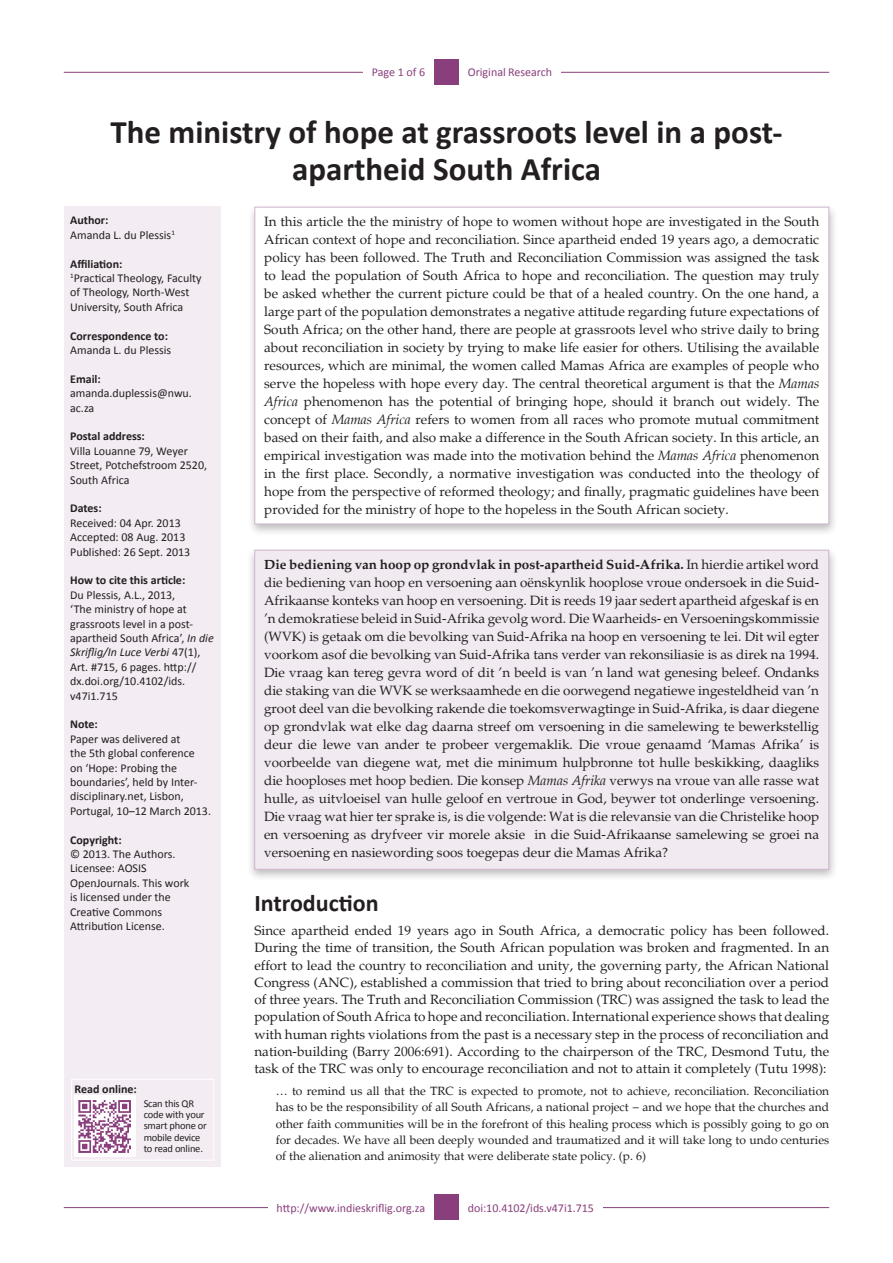
<style>
.page{position:relative;width:893px;height:1263px;background:#fff}
.page>*{position:absolute;margin:0;border:0;box-sizing:border-box;transform-origin:0 0}
.t1{font:700 33px/37.5px "Calibri";color:#231f20;text-align:center}
.Heading_1{font:700 24px "Calibri";color:#231f20}
.Body_Text_Indent{font:13.5px/18px "Palatino";color:#231f20;text-align:justify}
.Side_bar{font:12px/14.4px "Calibri";color:#231f20}
.t2{font:12px/16.2px "Palatino";color:#231f20;text-align:justify}
.Side_bar-2{font:700 12px "Calibri";color:#231f20}
.t3{font:12px "Calibri";color:#893f7c}
.t4{font:10.5px/11.4px "Calibri";letter-spacing:-.02em;color:#231f20}
.s1{font-style:italic}
.s2{font-weight:700}
</style>
<div class="page">
<hr style="left:64px;top:72px;width:765px;height:1px;background:#893f7c">
<hr style="left:64px;top:1207px;width:765px;height:1px;background:#893f7c">
<div style="left:434px;top:1194px;width:25px;height:26px;background:#893f7c"></div>
<div style="left:434px;top:59px;width:25px;height:26px;background:#893f7c"></div>
<div style="left:459px;top:59px;width:102px;height:26px;background:#fff"></div>
<div style="left:459px;top:1194px;width:144px;height:26px;background:#fff"></div>
<div style="left:268px;top:1194px;width:166px;height:26px;background:#fff"></div>
<div style="left:65px;top:207px;width:156px;height:960px;background:#f3ecf2"></div>
<div style="left:247px;top:202px;width:591px;height:334px;background:#231f20;opacity:.75"></div>
<div style="left:254px;top:207px;width:575px;height:317px;background:#fff"></div>
<div style="left:363px;top:59px;width:71px;height:26px;background:#fff"></div>
<div style="left:247px;top:546px;width:591px;height:335px;background:#231f20;opacity:.75"></div>
<div style="left:254px;top:550px;width:575px;height:320px;background:#f1ebf1"></div>
<div style="left:71px;top:1079px;width:143px;height:81px;border:1px solid #fff"></div>
<img style="left:75px;top:1096px;width:60px;height:60px">
<p class="t3" style="left:372px;top:65px;width:55px">Page 1 of 6</p>
<p class="t3" style="left:468px;top:65px;width:86px">Original Research</p>
<p class="t1" style="left:110px;top:113px;width:674px">The ministry of hope at grassroots level in a post&shy;apartheid South Africa</p>
<p class="Side_bar-2" style="left:70px;top:213px;width:40px">Author:</p>
<p class="Side_bar" style="left:70px;top:228px;width:106px">Amanda L. du Plessis<sup>1</sup></p>
<p class="Side_bar-2" style="left:70px;top:256px;width:54px">Affiliation:</p>
<p class="Side_bar" style="left:70px;top:271px;width:133px"><sup>1</sup>Practical Theology, Faculty of Theology, North-West<br>University, South Africa</p>
<p class="Side_bar-2" style="left:70px;top:328px;width:99px">Correspondence to:</p>
<p class="Side_bar" style="left:70px;top:343px;width:103px">Amanda L. du Plessis</p>
<p class="Side_bar-2" style="left:70px;top:371px;width:32px">Email:</p>
<p class="Side_bar" style="left:70px;top:386px;width:123px">amanda.duplessis@nwu. ac.za</p>
<p class="Side_bar-2" style="left:70px;top:429px;width:76px">Postal address:</p>
<p class="Side_bar" style="left:70px;top:444px;width:138px">Villa Louanne 79, Weyer<br>Street, Potchefstroom 2520,<br>South Africa</p>
<p class="Side_bar-2" style="left:70px;top:501px;width:33px">Dates:</p>
<p class="Side_bar" style="left:70px;top:516px;width:112px">Received: 04 Apr. 2013</p>
<p class="Side_bar" style="left:70px;top:530px;width:117px">Accepted: 08 Aug. 2013</p>
<p class="Side_bar" style="left:70px;top:544px;width:122px">Published: 26 Sept. 2013</p>
<p class="Side_bar-2" style="left:70px;top:573px;width:117px">How to cite this article:</p>
<p class="Side_bar" style="left:70px;top:588px;width:145px">Du Plessis, A.L., 2013,<br>‘The ministry of hope at grassroots level in a post&shy;apartheid South Africa’, <span class="s1">In die<br>Skriflig/In Luce Verbi</span> 47(1),<br>Art. #715, 6 pages. http:// dx.doi.org/10.4102/ids. v47i1.715</p>
<p class="Side_bar-2" style="left:70px;top:717px;width:29px">Note:</p>
<p class="Side_bar" style="left:70px;top:732px;width:142px">Paper was delivered at<br>the 5th global conference<br>on ‘Hope: Probing the boundaries’, held by Inter&shy;disciplinary.net, Lisbon,<br>Portugal, 10–12 March 2013.</p>
<p class="Side_bar-2" style="left:70px;top:832px;width:53px">Copyright:</p>
<p class="Side_bar" style="left:70px;top:847px;width:107px">© 2013. The Authors.</p>
<p class="Side_bar" style="left:70px;top:861px;width:121px">Licensee: AOSIS<br>OpenJournals. This work</p>
<p class="Side_bar" style="left:70px;top:890px;width:102px">is licensed under the</p>
<p class="Side_bar" style="left:70px;top:904px;width:93px">Creative Commons</p>
<p class="Side_bar" style="left:70px;top:919px;width:96px">Attribution License.</p>
<p class="Side_bar-2" style="left:75px;top:1081px;width:64px">Read online:</p>
<p class="t4" style="left:144px;top:1097px;width:65px">Scan this QR code with your smart phone or mobile device to read online.</p>
<p class="Body_Text_Indent" style="left:264px;top:213px;width:557px">In this article the the ministry of hope to women without hope are investigated in the South African context of hope and reconciliation. Since apartheid ended 19 years ago, a democratic policy has been followed. The Truth and Reconciliation Commission was assigned the task to lead the population of South Africa to hope and reconciliation. The question may truly be asked whether the current picture could be that of a healed country. On the one hand, a large part of the population demonstrates a negative attitude regarding future expectations of South Africa; on the other hand, there are people at grassroots level who strive daily to bring about reconciliation in society by trying to make life easier for others. Utilising the available resources, which are minimal, the women called Mamas Africa are examples of people who serve the hopeless with hope every day. The central theoretical argument is that the <span class="s1">Mamas Africa</span> phenomenon has the potential of bringing hope, should it branch out widely. The concept of <span class="s1">Mamas Africa</span> refers to women from all races who promote mutual commitment based on their faith, and also make a difference in the South African society. In this article, an empirical investigation was made into the motivation behind the <span class="s1">Mamas Africa</span> phenomenon in the first place. Secondly, a normative investigation was conducted into the theology of hope from the perspective of reformed theology; and finally, pragmatic guidelines have been provided for the ministry of hope to the hopeless in the South African society.</p>
<p class="Body_Text_Indent" style="left:264px;top:556px;width:557px"><span class="s2">Die bediening van hoop op grondvlak in post-apartheid Suid-Afrika.</span> In hierdie artikel word die bediening van hoop en versoening aan oënskynlik hooplose vroue ondersoek in die Suid-Afrikaanse konteks van hoop en versoening. Dit is reeds 19 jaar sedert apartheid afgeskaf is en ’n demokratiese beleid in Suid-Afrika gevolg word. Die Waarheids- en Versoeningskommissie (WVK) is getaak om die bevolking van Suid-Afrika na hoop en versoening te lei. Dit wil egter voorkom asof die bevolking van Suid-Afrika tans verder van rekonsiliasie is as direk na 1994.<br>Die vraag kan tereg gevra word of dit ’n beeld is van ’n land wat genesing beleef. Ondanks die staking van die WVK se werksaamhede en die oorwegend negatiewe ingesteldheid van ’n groot deel van die bevolking rakende die toekomsverwagtinge in Suid-Afrika, is daar diegene op grondvlak wat elke dag daarna streef om versoening in die samelewing te bewerkstellig deur die lewe van ander te probeer vergemaklik. Die vroue genaamd ‘Mamas Afrika’ is voorbeelde van diegene wat, met die minimum hulpbronne tot hulle beskikking, daagliks die hooploses met hoop bedien. Die konsep <span class="s1">Mamas Afrika</span> verwys na vroue van alle rasse wat hulle, as uitvloeisel van hulle geloof en vertroue in God, beywer tot onderlinge versoening.<br>Die vraag wat hier ter sprake is, is die volgende: Wat is die relevansie van die Christelike hoop en versoening as dryfveer vir morele aksie in die Suid-Afrikaanse samelewing se groei na versoening en nasiewording soos toegepas deur die Mamas Afrika?</p>
<p class="Heading_1" style="left:254px;top:888px;width:126px">Introduction</p>
<p class="Body_Text_Indent" style="left:254px;top:922px;width:576px;line-height:17.2px">Since apartheid ended 19 years ago in South Africa, a democratic policy has been followed.<br>During the time of transition, the South African population was broken and fragmented. In an effort to lead the country to reconciliation and unity, the governing party, the African National Congress (ANC), established a commission that tried to bring about reconciliation over a period of three years. The Truth and Reconciliation Commission (TRC) was assigned the task to lead the population of South Africa to hope and reconciliation. International experience shows that dealing with human rights violations from the past is a necessary step in the process of reconciliation and nation-building (Barry 2006:691). According to the chairperson of the TRC, Desmond Tutu, the task of the TRC was only to encourage reconciliation and not to attain it completely (Tutu 1998):</p>
<p class="t2" style="left:276px;top:1083px;width:555px">… to remind us all that the TRC is expected to promote, not to achieve, reconciliation. Reconciliation has to be the responsibility of all South Africans, a national project − and we hope that the churches and other faith communities will be in the forefront of this healing process which is possibly going to go on for decades. We have all been deeply wounded and traumatized and it will take long to undo centuries of the alienation and animosity that were deliberate state policy. (p. 6)</p>
<p class="t3" style="left:277px;top:1200px;width:150px">http://www.indieskriflig.org.za</p>
<p class="t3" style="left:468px;top:1200px;width:128px">doi:10.4102/ids.v47i1.715</p>
</div>
